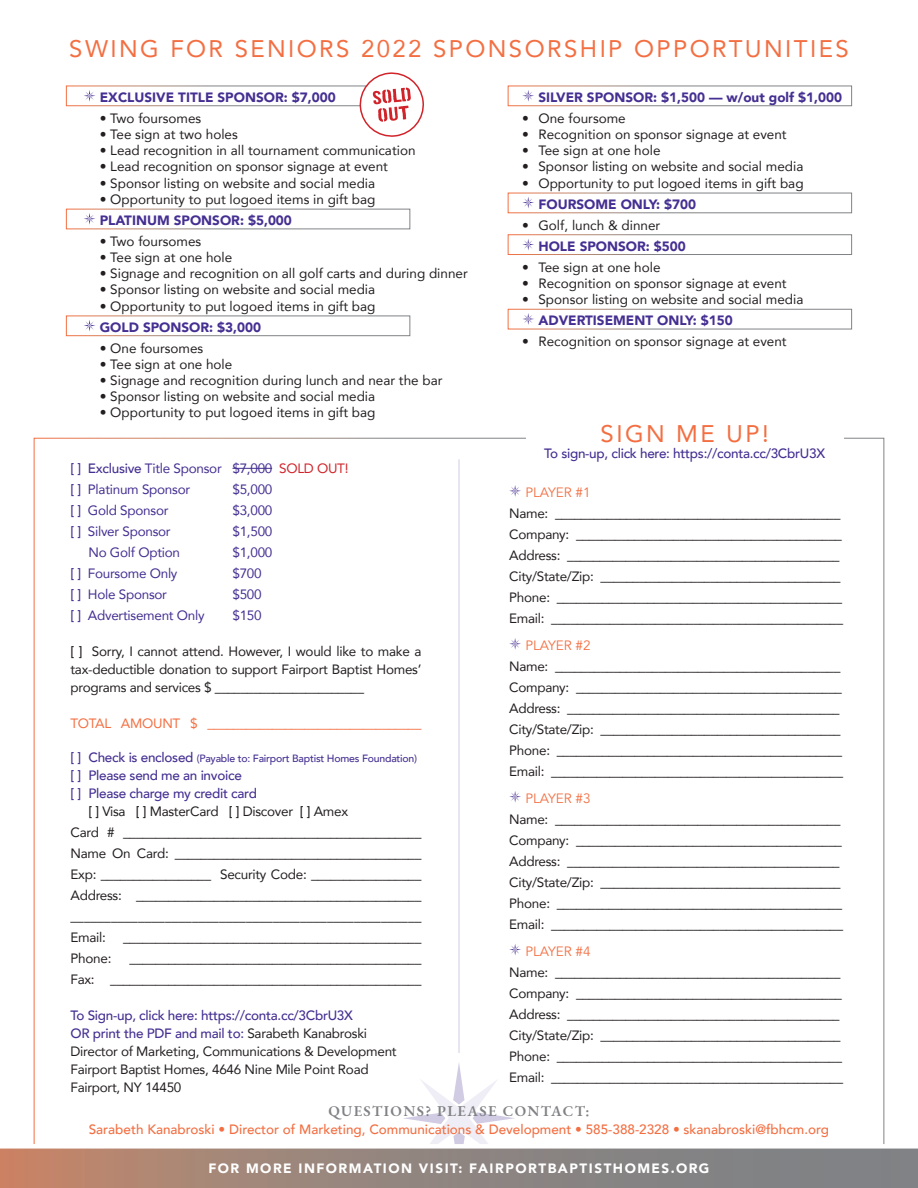
<style>
.page{position:relative;width:918px;height:1188px;background:#fff}
.page>*{position:absolute;margin:0;border:0;box-sizing:border-box;transform-origin:0 0}
.t1{font:24px "Avenir";letter-spacing:.1em;color:#f36f42}
.t2{font:600 15px "EB Garamond";letter-spacing:.09em;color:#808285}
.t3{font:13.5px/21px "Avenir";letter-spacing:-.02em;color:#231f20}
.t4{font:13.5px/21px "Avenir";color:#231f20;text-align:justify}
.t5{font:13.5px/21px "Avenir";letter-spacing:-.02em;color:#452f92}
.t6{font:900 13.5px "Avenir";color:#452f92}
.t7{font:500 13.5px "Avenir";color:#f36f42}
.t8{font:500 13.5px "Avenir";letter-spacing:-.02em;color:#452f92}
.t9{font:900 13.5px "Avenir";letter-spacing:.11em;color:#fff}
.t10{font:13.5px "Avenir";letter-spacing:-.02em;color:#f36f42}
.t11{font:13.5px "Avenir";color:#f36f42}
.t12{font:500 10.5px "Avenir";letter-spacing:-.02em;color:#452f92}
.s1{font-weight:500}
.s2{color:#d1232a}
.s3{font-size:13.5px}
.s4{font-weight:500;color:#452f92}
</style>
<div class="page">
<svg style="left:403px;top:1063px;width:112px;height:81px"></svg>
<svg style="left:0;top:1149px;width:918px;height:39px;background:#96847c"></svg>
<svg style="left:509px;top:485px;width:12px;height:12px"></svg>
<svg style="left:509px;top:638px;width:12px;height:12px"></svg>
<svg style="left:509px;top:791px;width:12px;height:12px"></svg>
<svg style="left:509px;top:944px;width:12px;height:11px"></svg>
<hr style="left:232px;top:468px;width:40px;height:1px;background:#452f92">
<hr style="left:459px;top:459px;width:1px;height:594px;background:#452f92">
<svg style="left:522px;top:90px;width:12px;height:12px"></svg>
<svg style="left:522px;top:197px;width:12px;height:11px"></svg>
<svg style="left:522px;top:239px;width:12px;height:11px"></svg>
<svg style="left:523px;top:313px;width:11px;height:12px"></svg>
<div style="left:66px;top:86px;width:344px;height:20px;border:1px solid #fff"></div>
<div style="left:66px;top:209px;width:344px;height:20px;border:1px solid #fff"></div>
<svg style="left:84px;top:90px;width:11px;height:12px"></svg>
<svg style="left:84px;top:213px;width:11px;height:12px"></svg>
<svg style="left:84px;top:320px;width:11px;height:11px"></svg>
<div style="left:66px;top:316px;width:344px;height:20px;border:1px solid #fff"></div>
<svg style="left:359px;top:72px;width:65px;height:65px"></svg>
<div style="left:508px;top:86px;width:344px;height:20px;border:1px solid #fff"></div>
<div style="left:508px;top:193px;width:344px;height:20px;border:1px solid #fff"></div>
<div style="left:508px;top:309px;width:344px;height:20px;border:1px solid #fff"></div>
<div style="left:508px;top:234px;width:344px;height:21px;border:1px solid #fff"></div>
<h1 class="t1" style="left:69px;top:29px;width:781px">SWING FOR SENIORS 2022 SPONSORSHIP OPPORTUNITIES</h1>
<p class="t6" style="left:100px;top:85px;width:237px">EXCLUSIVE TITLE SPONSOR: $7,000</p>
<p class="t4" style="left:100px;top:107px;width:103px">• Two foursomes</p>
<p class="t4" style="left:100px;top:123px;width:140px">• Tee sign at two holes</p>
<p class="t4" style="left:100px;top:140px;width:317px">• Lead recognition in all tournament communication</p>
<p class="t4" style="left:100px;top:156px;width:290px">• Lead recognition on sponsor signage at event</p>
<p class="t4" style="left:100px;top:172px;width:277px">• Sponsor listing on website and social media</p>
<p class="t4" style="left:100px;top:188px;width:277px">• Opportunity to put logoed items in gift bag</p>
<p class="t6" style="left:100px;top:208px;width:194px">PLATINUM SPONSOR: $5,000</p>
<p class="t4" style="left:100px;top:230px;width:103px">• Two foursomes</p>
<p class="t4" style="left:100px;top:246px;width:134px">• Tee sign at one hole</p>
<p class="t4" style="left:100px;top:263px;width:369px">• Signage and recognition on all golf carts and during dinner</p>
<p class="t4" style="left:100px;top:279px;width:277px">• Sponsor listing on website and social media</p>
<p class="t4" style="left:100px;top:295px;width:277px">• Opportunity to put logoed items in gift bag</p>
<p class="t6" style="left:100px;top:315px;width:163px">GOLD SPONSOR: $3,000</p>
<p class="t4" style="left:100px;top:337px;width:105px">• One foursomes</p>
<p class="t4" style="left:100px;top:353px;width:134px">• Tee sign at one hole</p>
<p class="t4" style="left:100px;top:369px;width:344px">• Signage and recognition during lunch and near the bar</p>
<p class="t4" style="left:100px;top:386px;width:277px">• Sponsor listing on website and social media</p>
<p class="t4" style="left:100px;top:402px;width:277px">• Opportunity to put logoed items in gift bag</p>
<p class="t5" style="left:70px;top:457px;width:280px"><span class="s1">[ ] Exclusive</span> Title Sponsor $7,000 <span class="s2">SOLD OUT! </span><span class="s1">[ ]</span> Platinum Sponsor</p>
<p class="t5" style="left:232px;top:478px;width:41px">$5,000</p>
<p class="t5" style="left:70px;top:499px;width:100px"><span class="s1">[ ]</span> Gold Sponsor</p>
<p class="t5" style="left:232px;top:499px;width:41px">$3,000</p>
<p class="t5" style="left:70px;top:520px;width:102px"><span class="s1">[ ]</span> Silver Sponsor</p>
<p class="t5" style="left:232px;top:520px;width:41px">$1,500</p>
<p class="t5" style="left:88px;top:541px;width:93px">No Golf Option</p>
<p class="t5" style="left:232px;top:541px;width:41px">$1,000</p>
<p class="t5" style="left:70px;top:562px;width:109px"><span class="s1">[ ]</span> Foursome Only</p>
<p class="t5" style="left:232px;top:562px;width:31px">$700</p>
<p class="t5" style="left:70px;top:583px;width:98px"><span class="s1">[ ]</span> Hole Sponsor</p>
<p class="t5" style="left:232px;top:583px;width:31px">$500</p>
<p class="t5" style="left:70px;top:604px;width:136px"><span class="s1">[ ]</span> Advertisement Only</p>
<p class="t5" style="left:232px;top:604px;width:31px">$150</p>
<p class="t4" style="left:70px;top:642px;width:353px;line-height:18px"><span class="s1">[ ]</span> Sorry, I cannot attend. However, I would like to make a tax-deductible donation to support Fairport Baptist Homes’ programs and services $ _______________________</p>
<p class="t10" style="left:70px;top:712px;width:352px">TOTAL AMOUNT $ _________________________________</p>
<p class="t12" style="left:70px;top:749px;width:348px"><span class="s3">[ ] Check is enclosed</span> (Payable to: Fairport Baptist Homes Foundation)</p>
<p class="t8" style="left:70px;top:764px;width:173px">[ ] Please send me an invoice</p>
<p class="t8" style="left:70px;top:782px;width:188px">[ ] Please charge my credit card</p>
<p class="t3" style="left:89px;top:800px;width:261px"><span class="s1">[ ]</span> Visa <span class="s1">[ ]</span> MasterCard <span class="s1">[ ]</span> Discover <span class="s1">[ ]</span> Amex</p>
<p class="t4" style="left:70px;top:821px;width:353px">Card # ______________________________________________ Name On Card: ______________________________________ Exp: _________________ Security Code: _________________ Address: ____________________________________________ ____________________________________________________ Email:</p>
<p class="t4" style="left:123px;top:926px;width:300px">______________________________________________</p>
<p class="t4" style="left:70px;top:947px;width:42px">Phone:</p>
<p class="t4" style="left:70px;top:947px;width:352px;text-align:right">_____________________________________________<br>Fax: ________________________________________________</p>
<p class="t3" style="left:70px;top:1006px;width:328px;line-height:18px"><span class="s4">To Sign-up, click here: https://conta.cc/3CbrU3X<br>OR print the PDF and mail to:</span> Sarabeth Kanabroski Director of Marketing, Communications &amp; Development Fairport Baptist Homes, 4646 Nine Mile Point Road Fairport, NY 14450</p>
<p class="t6" style="left:538px;top:85px;width:305px">SILVER SPONSOR: $1,500 — w/out golf $1,000</p>
<p class="t4" style="left:522px;top:107px;width:105px">• One foursome</p>
<p class="t4" style="left:522px;top:123px;width:266px">• Recognition on sponsor signage at event</p>
<p class="t4" style="left:522px;top:140px;width:140px">• Tee sign at one hole</p>
<p class="t4" style="left:522px;top:156px;width:283px">• Sponsor listing on website and social media</p>
<p class="t4" style="left:522px;top:172px;width:283px">• Opportunity to put logoed items in gift bag</p>
<p class="t6" style="left:538px;top:192px;width:159px">FOURSOME ONLY: $700</p>
<p class="t4" style="left:522px;top:214px;width:140px">• Golf, lunch &amp; dinner</p>
<p class="t6" style="left:538px;top:234px;width:149px">HOLE SPONSOR: $500</p>
<p class="t4" style="left:522px;top:256px;width:140px">• Tee sign at one hole</p>
<p class="t4" style="left:522px;top:272px;width:266px">• Recognition on sponsor signage at event</p>
<p class="t4" style="left:522px;top:288px;width:283px">• Sponsor listing on website and social media</p>
<p class="t6" style="left:538px;top:309px;width:196px">ADVERTISEMENT ONLY: $150</p>
<p class="t4" style="left:522px;top:330px;width:266px">• Recognition on sponsor signage at event</p>
<h1 class="t1" style="left:601px;top:414px;width:170px">SIGN ME UP!</h1>
<p class="t8" style="left:544px;top:442px;width:282px">To sign-up, click here: https://conta.cc/3CbrU3X</p>
<p class="t11" style="left:525px;top:484px;width:67px">PLAYER #1</p>
<p class="t3" style="left:509px;top:502px;width:335px">Name: ____________________________________________ Company: _________________________________________ Address: __________________________________________ City/State/Zip: _____________________________________ Phone: ____________________________________________ Email: _____________________________________________</p>
<p class="t11" style="left:525px;top:637px;width:67px">PLAYER #2</p>
<p class="t3" style="left:509px;top:655px;width:335px">Name: ____________________________________________ Company: _________________________________________ Address: __________________________________________ City/State/Zip: _____________________________________ Phone: ____________________________________________ Email: _____________________________________________</p>
<p class="t11" style="left:525px;top:790px;width:67px">PLAYER #3</p>
<p class="t3" style="left:509px;top:808px;width:335px">Name: ____________________________________________ Company: _________________________________________ Address: __________________________________________ City/State/Zip: _____________________________________ Phone: ____________________________________________ Email: _____________________________________________</p>
<p class="t11" style="left:525px;top:943px;width:67px">PLAYER #4</p>
<p class="t3" style="left:509px;top:961px;width:335px">Name: ____________________________________________ Company: _________________________________________ Address: __________________________________________ City/State/Zip: _____________________________________ Phone: ____________________________________________ Email: _____________________________________________</p>
<p class="t2" style="left:328px;top:1101px;width:263px">QUESTIONS? PLEASE CONTACT:</p>
<p class="t7" style="left:89px;top:1118px;width:742px">Sarabeth Kanabroski • Director of Marketing, Communications &amp; Development • 585-388-2328 • skanabroski@fbhcm.org</p>
<p class="t9" style="left:209px;top:1157px;width:502px">FOR MORE INFORMATION VISIT: FAIRPORTBAPTISTHOMES.ORG</p>
</div>
